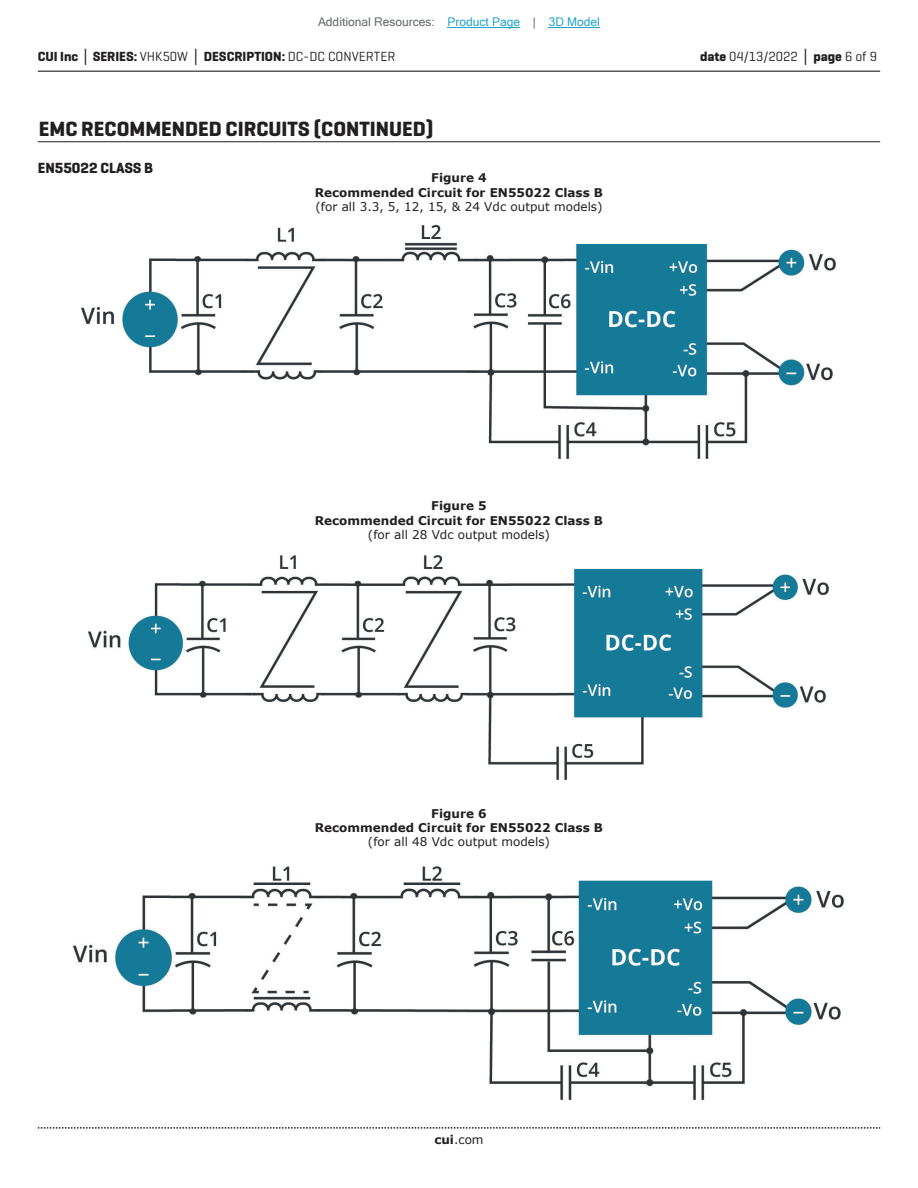
<style>
.page{position:relative;width:918px;height:1188px;background:#fff}
.page>*{position:absolute;margin:0;border:0;box-sizing:border-box;transform-origin:0 0}
.t1{font:700 21px "Geogrotesque";color:#231f20}
.t2{font:700 15px "Geogrotesque";color:#231f20}
.t3{font:700 13.5px "Geogrotesque";color:#231f20}
.t4{font:13.5px "Geogrotesque";color:#231f20}
.t5{font:700 12px/14.4px "Verdana";color:#231f20;text-align:center}
.t6{font:12px "Verdana";color:#231f20}
.t7{font:12px "Microsoft Sans Serif";color:#63676b}
.s1{color:#23a4c6}
.s2{font-family:"Verdana"}
.s3{font-weight:400}
.s4{font-weight:700}
.s5{font-family:"Verdana";font-weight:700}
</style>
<div class="page">
<hr style="left:38px;top:71px;width:842px;height:1px;background:#231f20">
<svg style="left:38px;top:1127px;width:842px;height:2px"></svg>
<hr style="left:38px;top:141px;width:842px;height:1px;background:#231f20">
<img style="left:81px;top:224px;width:755px;height:235px">
<img style="left:89px;top:554px;width:740px;height:226px">
<img style="left:74px;top:866px;width:770px;height:233px">
<hr style="left:448px;top:27px;width:72px;height:1px;background:#23a4c6">
<hr style="left:549px;top:27px;width:51px;height:1px;background:#23a4c6">
<p class="t7" style="left:318px;top:15px;width:283px">Additional Resources: <span class="s1">Product Page</span> | <span class="s1">3D Model</span></p>
<p class="t3" style="left:38px;top:48px;width:359px">CUI Inc <span class="s2">│</span> SERIES: <span class="s3">VHK50W</span> <span class="s2">│</span> DESCRIPTION: <span class="s3">DC-DC CONVERTER</span></p>
<p class="t4" style="left:700px;top:48px;width:179px"><span class="s4">date</span> 04/13/2022 <span class="s5">│</span> <span class="s4">page</span> 6 of 9</p>
<h1 class="t1" style="left:39px;top:116px;width:396px">EMC RECOMMENDED CIRCUITS (CONTINUED)</h1>
<p class="t5" style="left:315px;top:170px;width:290px">Figure 4<br>Recommended Circuit for EN55022 Class B</p>
<p class="t6" style="left:315px;top:198px;width:289px">(for all 3.3, 5, 12, 15, &amp; 24 Vdc output models)</p>
<p class="t2" style="left:38px;top:158px;width:117px">EN55022 CLASS B</p>
<p class="t5" style="left:315px;top:498px;width:290px">Figure 5<br>Recommended Circuit for EN55022 Class B</p>
<p class="t6" style="left:368px;top:526px;width:184px">(for all 28 Vdc output models)</p>
<p class="t5" style="left:315px;top:806px;width:290px">Figure 6<br>Recommended Circuit for EN55022 Class B</p>
<p class="t6" style="left:368px;top:834px;width:184px">(for all 48 Vdc output models)</p>
<p class="t6" style="left:434px;top:1131px;width:51px"><span class="s4">cui</span>.com</p>
</div>
